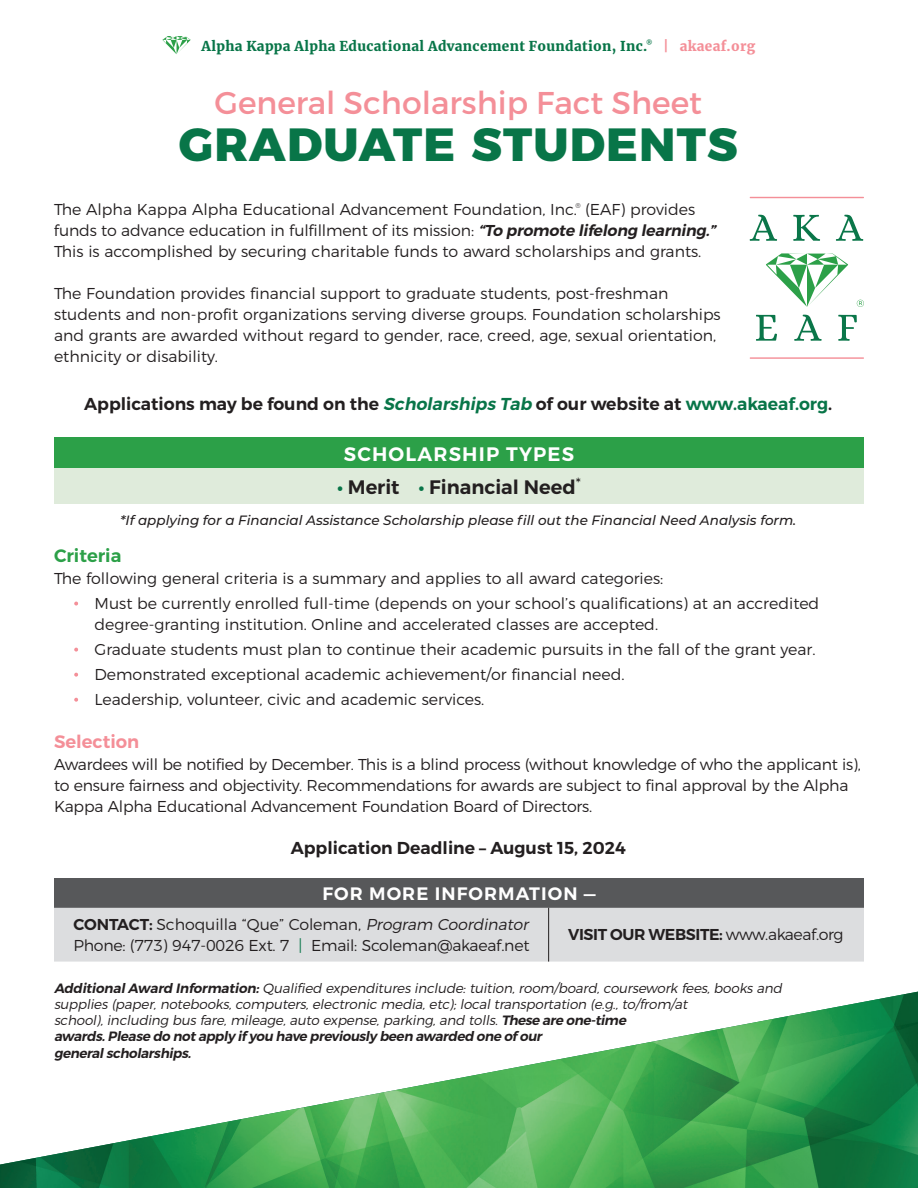
<style>
.page{position:relative;width:918px;height:1188px;background:#fff}
.page>*{position:absolute;margin:0;border:0;box-sizing:border-box;transform-origin:0 0}
.t1{font:800 46.5px "Montserrat";letter-spacing:.025em;color:#087548}
.t2{font:31.5px "Montserrat";color:#f48f98}
.t3{font:600 19.5px "Montserrat";color:#231f20}
.t4{font:600 19.5px "Montserrat";letter-spacing:.06em;color:#fff}
.t5{font:600 18px "Montserrat";letter-spacing:.06em;color:#fff}
.t6{font:600 18px "Montserrat";color:#f48f98}
.t7{font:600 18px "Montserrat";color:#2ca048}
.t8{font:600 17.25px "Montserrat";color:#231f20}
.t9{font:300 15.75px/21px "Montserrat";color:#231f20}
.t10{font:600 15.75px "Montserrat";letter-spacing:-.025em;color:#231f20}
.t11{font:italic 300 13.5px/16.2px "Montserrat";color:#231f20}
.t12{font:italic 500 13.5px "Montserrat";color:#231f20}
.t13{font:900 13.5px "Merriweather";letter-spacing:.025em;color:#087548}
.t14{font:900 13.5px "Merriweather";letter-spacing:.025em;color:#f48f98}
.t15{font:300 7.05px "Montserrat";color:#231f20}
.t16{font:900 6.15px "Merriweather";color:#087548}
.s1{font-weight:600;font-style:italic}
.s2{font-style:italic;color:#087548}
.s3{color:#087548}
.s4{color:#f48f98}
.s5{font-weight:600}
.s6{font-style:italic}
.s7{font-weight:300}
</style>
<div class="page">
<div style="left:54px;top:437px;width:810px;height:31px;background:#2ca048"></div>
<div style="left:54px;top:468px;width:810px;height:36px;background:#dfebdb"></div>
<div style="left:54px;top:878px;width:810px;height:30px;background:#57585a"></div>
<div style="left:54px;top:908px;width:810px;height:54px;background:#dcdddf"></div>
<hr style="left:548px;top:908px;width:1px;height:54px;background:#231f20">
<svg style="left:750px;top:215px;width:27px;height:26px"></svg>
<svg style="left:793px;top:215px;width:27px;height:26px"></svg>
<svg style="left:836px;top:215px;width:27px;height:26px"></svg>
<svg style="left:756px;top:315px;width:21px;height:26px"></svg>
<svg style="left:794px;top:315px;width:28px;height:26px"></svg>
<svg style="left:838px;top:315px;width:19px;height:26px"></svg>
<svg style="left:766px;top:253px;width:82px;height:54px"></svg>
<hr style="left:750px;top:197px;width:114px;height:1px;background:#f48f98">
<hr style="left:750px;top:357px;width:114px;height:2px;background:#f48f98">
<svg style="left:857px;top:300px;width:7px;height:7px"></svg>
<img style="left:0;top:992px;width:918px;height:196px">
<svg style="left:162px;top:36px;width:29px;height:18px"></svg>
<p class="t13" style="left:202px;top:37px;width:447px">Alpha Kappa Alpha Educational Advancement Foundation, Inc.</p>
<p class="t16" style="left:646px;top:38px;width:8px">®</p>
<p class="t14" style="left:663px;top:37px;width:94px">| akaeaf.org</p>
<h2 class="t2" style="left:214px;top:84px;width:489px">General Scholarship Fact Sheet</h2>
<h1 class="t1" style="left:179px;top:106px;width:560px">GRADUATE STUDENTS</h1>
<p class="t9" style="left:54px;top:197px;width:525px">The Alpha Kappa Alpha Educational Advancement Foundation, Inc.</p>
<p class="t15" style="left:576px;top:200px;width:7px">®</p>
<p class="t9" style="left:54px;top:197px;width:666px;text-indent:531px">(EAF) provides funds to advance education in fulfillment of its mission: <span class="s1">“To promote lifelong learning.”<br></span>This is accomplished by securing charitable funds to award scholarships and grants.</p>
<p class="t9" style="left:54px;top:281px;width:668px">The Foundation provides financial support to graduate students, post-freshman students and non-profit organizations serving diverse groups. Foundation scholarships and grants are awarded without regard to gender, race, creed, age, sexual orientation, ethnicity or disability.</p>
<p class="t8" style="left:84px;top:394px;width:750px">Applications may be found on the <span class="s2">Scholarships Tab</span> of our website at <span class="s3">www.akaeaf.org</span>.</p>
<p class="t4" style="left:344px;top:442px;width:232px">SCHOLARSHIP TYPES</p>
<p class="t3" style="left:337px;top:475px;width:245px"><span class="s3">•</span> Merit <span class="s3">•</span> Financial Need<sup>*</sup></p>
<p class="t12" style="left:120px;top:511px;width:678px">*If applying for a Financial Assistance Scholarship please fill out the Financial Need Analysis form.</p>
<p class="t7" style="left:54px;top:544px;width:69px">Criteria</p>
<p class="t9" style="left:54px;top:567px;width:611px">The following general criteria is a summary and applies to all award categories:</p>
<p class="t9" style="left:95px;top:592px;width:726px;text-indent:-20px"><span class="s4">•</span> Must be currently enrolled full-time (depends on your school’s qualifications) at an accredited degree-granting institution. Online and accelerated classes are accepted.</p>
<p class="t9" style="left:74px;top:638px;width:743px"><span class="s4">•</span> Graduate students must plan to continue their academic pursuits in the fall of the grant year.</p>
<p class="t9" style="left:74px;top:663px;width:552px"><span class="s4">•</span> Demonstrated exceptional academic achievement/or financial need.</p>
<p class="t9" style="left:74px;top:688px;width:412px"><span class="s4">•</span> Leadership, volunteer, civic and academic services.</p>
<p class="t6" style="left:54px;top:730px;width:87px">Selection</p>
<p class="t9" style="left:54px;top:753px;width:808px">Awardees will be notified by December. This is a blind process (without knowledge of who the applicant is), to ensure fairness and objectivity. Recommendations for awards are subject to final approval by the Alpha<br>Kappa Alpha Educational Advancement Foundation Board of Directors.</p>
<p class="t8" style="left:291px;top:838px;width:337px">Application Deadline – August 15, 2024</p>
<p class="t5" style="left:322px;top:883px;width:275px">FOR MORE INFORMATION —</p>
<p class="t9" style="left:74px;top:912px;width:460px"><span class="s5">CONTACT:</span> Schoquilla “Que” Coleman, <span class="s6">Program Coordinator<br></span>Phone: (773) 947-0026 Ext. 7 <span class="s3">|</span> Email: Scoleman@akaeaf.net</p>
<p class="t10" style="left:568px;top:925px;width:277px">VISIT OUR WEBSITE: <span class="s7">www.akaeaf.org</span></p>
<p class="t11" style="left:54px;top:979px;width:733px"><span class="s5">AdditionalAward Information:</span>Qualified expendituresinclude:tuition,room/board,coursework fees,booksand supplies(paper,notebooks,computers,electronic media,etc);localtransportation (e.g.,to/from/at school),including busfare,mileage,auto expense,parking,and tolls.<span class="s5">These are one-time<br>awards.Please do notapply if you have previously been awarded one of our<br>generalscholarships.</span></p>
</div>
